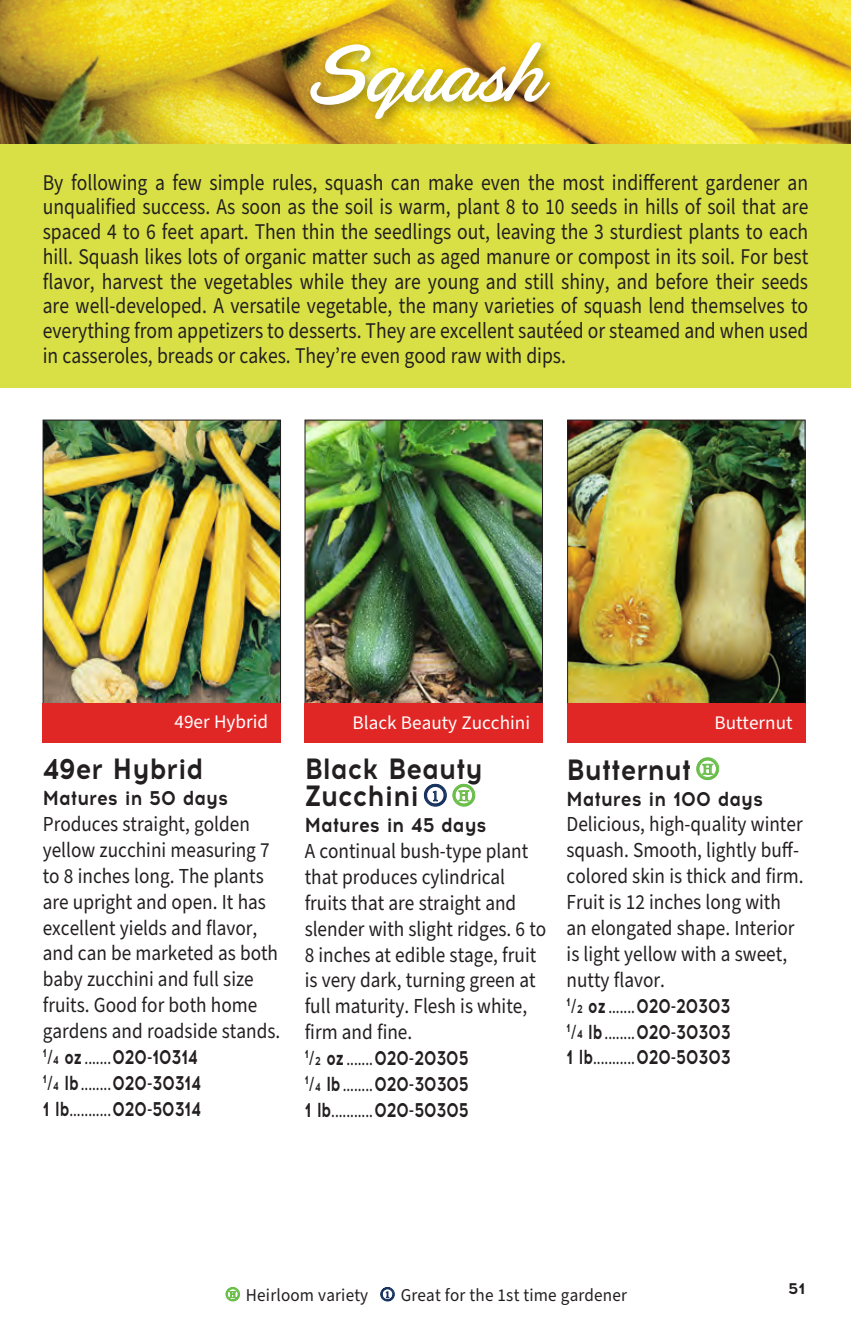
<style>
.page{position:relative;width:851px;height:1337px;background:#fff}
.page>*{position:absolute;margin:0;border:0;box-sizing:border-box;transform-origin:0 0}
.t1{font:81px "Sauber Script";color:#fff}
.Veg_variety_hed_2k{font:700 29.25px/27px "Acrom";color:#231f20;scale:.9 1}
.Veg_boxtext_2k{font:22.5px/24.8px "Source Sans Pro";color:#231f20;text-align:justify;scale:.87 1}
.Veg_Copy_2k{font:21.38px/25.9px "Source Sans Pro";color:#231f20;scale:.9 1}
.Veg_maturity_2k{font:700 20.25px "Acrom";color:#231f20;scale:.75 1}
.Veg_maturity_2k-2{font:700 20.25px "Acrom";color:#231f20;scale:.9 1}
.Veg_photcap_2k{font:19.12px "Source Sans Pro";color:#fff}
.Veg_Copy{font:18px "Source Sans Pro";letter-spacing:.01em;color:#231f20;scale:.95 1}
.t2{font:700 15.75px "Acrom";color:#231f20}
.s1{font-size:11.7px}
.s2{font-family:"Source Sans Pro";font-weight:400}
.s3{font-family:"Type Keys";font-weight:400;color:#18345e}
.s4{font-family:"Type Keys";font-weight:400;color:#6cbe4b}
.s5{font-family:"Type Keys";color:#6cbe4b}
.s6{font-family:"Type Keys";color:#18345e}
</style>
<div class="page">
<img style="left:0;top:0;width:850px;height:144px">
<div style="left:302px;top:36px;width:262px;height:97px;background:#231f20;opacity:.52"></div>
<img style="left:45px;top:422px;width:234px;height:281px">
<div style="left:43px;top:420px;width:238px;height:290px;border:1px solid #231f20"></div>
<div style="left:43px;top:703px;width:238px;height:40px;background:#e12725"></div>
<img style="left:307px;top:422px;width:233px;height:281px">
<div style="left:305px;top:420px;width:237px;height:290px;border:1px solid #231f20"></div>
<div style="left:305px;top:703px;width:237px;height:40px;background:#e12725"></div>
<img style="left:569px;top:422px;width:234px;height:281px">
<div style="left:567px;top:420px;width:238px;height:290px;border:1px solid #231f20"></div>
<div style="left:567px;top:703px;width:238px;height:40px;background:#e12725"></div>
<div style="left:0;top:144px;width:850px;height:243px;background:#d8e046"></div>
<p class="t1" style="left:310px;top:18px;width:233px">Squash</p>
<p class="Veg_boxtext_2k" style="left:43px;top:170px;width:881px">By following a few simple rules, squash can make even the most indifferent gardener an unqualified success. As soon as the soil is warm, plant 8 to 10 seeds in hills of soil that are spaced 4 to 6 feet apart. Then thin the seedlings out, leaving the 3 sturdiest plants to each hill. Squash likes lots of organic matter such as aged manure or compost in its soil. For best flavor, harvest the vegetables while they are young and still shiny, and before their seeds are well-developed. A versatile vegetable, the many varieties of squash lend themselves to everything from appetizers to desserts. They are excellent sautéed or steamed and when used in casseroles, breads or cakes. They’re even good raw with dips.</p>
<p class="Veg_photcap_2k" style="left:174px;top:709px;width:95px">49er Hybrid</p>
<p class="Veg_photcap_2k" style="left:352px;top:709px;width:179px">Black Beauty Zucchini</p>
<p class="Veg_photcap_2k" style="left:714px;top:709px;width:80px">Butternut</p>
<p class="Veg_variety_hed_2k" style="left:43px;top:756px;width:180px">49er Hybrid</p>
<p class="Veg_maturity_2k-2" style="left:43px;top:783px;width:207px">Matures in 50 days</p>
<p class="Veg_Copy_2k" style="left:43px;top:811px;width:265px">Produces straight, golden yellow zucchini measuring 7 to 8 inches long. The plants are upright and open. It has excellent yields and flavor, and can be marketed as both baby zucchini and full size fruits. Good for both home gardens and roadside stands.</p>
<p class="Veg_maturity_2k" style="left:43px;top:1042px;width:208px"><sup>1</sup>/<span class="s1">4</span> oz <span class="s2">.......</span>020-10314</p>
<p class="Veg_maturity_2k" style="left:43px;top:1068px;width:212px"><sup>1</sup>/<span class="s1">4</span> lb<span class="s2">........</span>020-30314</p>
<p class="Veg_maturity_2k" style="left:43px;top:1094px;width:212px">1 lb<span class="s2">...........</span>020-50314</p>
<p class="Veg_variety_hed_2k" style="left:304px;top:756px;width:199px">Black Beauty<br>Zucchini <span class="s3">1</span> <span class="s4">h</span></p>
<p class="Veg_maturity_2k-2" style="left:304px;top:810px;width:204px">Matures in 45 days</p>
<p class="Veg_Copy_2k" style="left:304px;top:838px;width:270px">A continual bush-type plant that produces cylindrical fruits that are straight and slender with slight ridges. 6 to<br>8 inches at edible stage, fruit is very dark, turning green at full maturity. Flesh is white, firm and fine.</p>
<p class="Veg_maturity_2k" style="left:304px;top:1043px;width:220px"><sup>1</sup>/<span class="s1">2</span> oz <span class="s2">.......</span>020-20305</p>
<p class="Veg_maturity_2k" style="left:304px;top:1069px;width:220px"><sup>1</sup>/<span class="s1">4</span> lb<span class="s2">........</span>020-30305</p>
<p class="Veg_maturity_2k" style="left:304px;top:1095px;width:220px">1 lb<span class="s2">...........</span>020-50305</p>
<p class="Veg_variety_hed_2k" style="left:566px;top:756px;width:171px">Butternut <span class="s4">h</span></p>
<p class="Veg_maturity_2k-2" style="left:566px;top:784px;width:220px">Matures in 100 days</p>
<p class="Veg_Copy_2k" style="left:566px;top:812px;width:265px">Delicious, high-quality winter squash. Smooth, lightly buff&shy;colored skin is thick and firm.<br>Fruit is 12 inches long with an elongated shape. Interior is light yellow with a sweet, nutty flavor.</p>
<p class="Veg_maturity_2k" style="left:566px;top:991px;width:220px"><sup>1</sup>/<span class="s1">2</span> oz <span class="s2">.......</span>020-20303</p>
<p class="Veg_maturity_2k" style="left:566px;top:1017px;width:220px"><sup>1</sup>/<span class="s1">4</span> lb<span class="s2">........</span>020-30303</p>
<p class="Veg_maturity_2k" style="left:566px;top:1043px;width:220px">1 lb<span class="s2">...........</span>020-50303</p>
<p class="Veg_Copy" style="left:225px;top:1282px;width:424px"><span class="s5">h</span> Heirloom variety <span class="s6">1</span> Great for the 1st time gardener</p>
<p class="t2" style="left:788px;top:1277px;width:19px">51</p>
</div>
